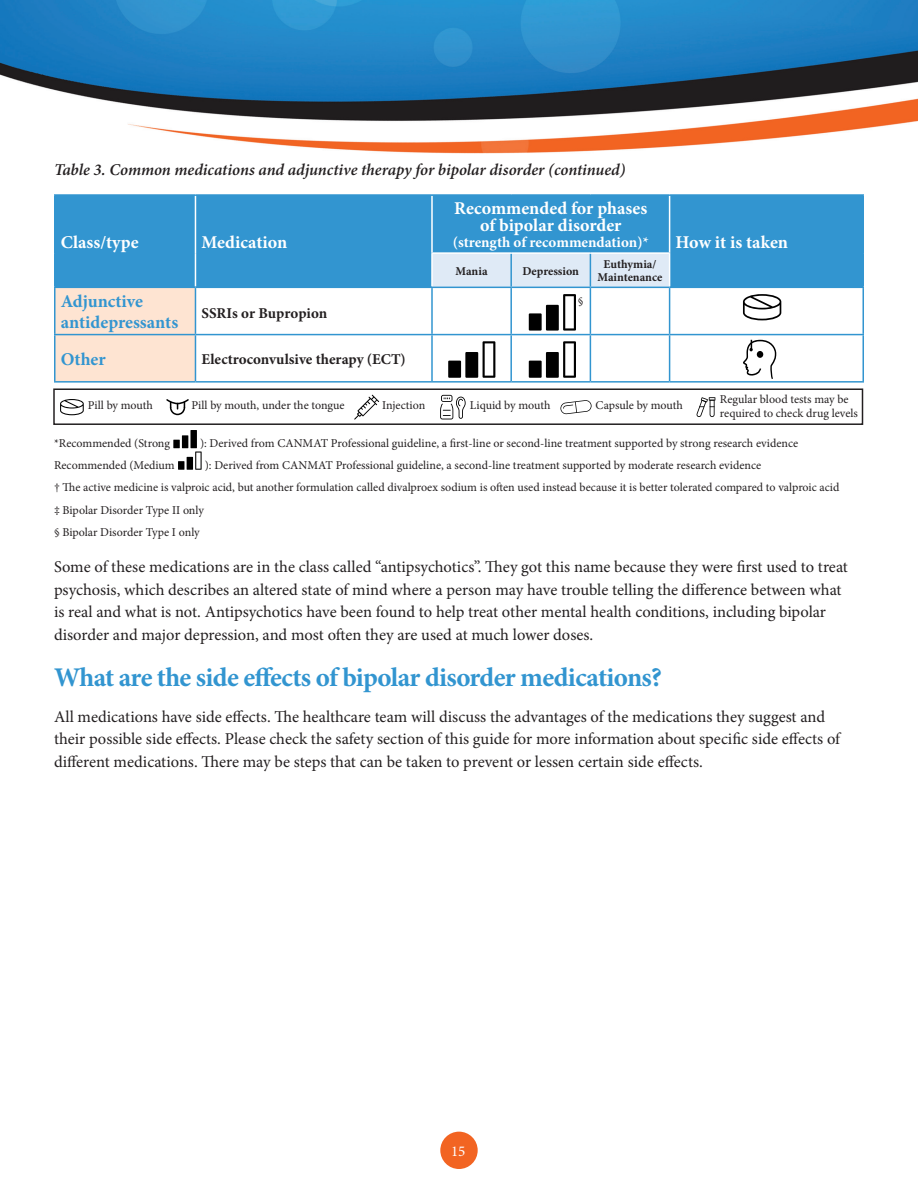
<style>
.page{position:relative;width:918px;height:1188px;background:#fff}
.page>*{position:absolute;margin:0;border:0;box-sizing:border-box;transform-origin:0 0}
.Subhead1{font:700 27px "Minion Pro";letter-spacing:-.025em;color:#3295d0}
.t1{font:700 18px/16.5px "Minion Pro";color:#fff;text-align:center}
.t2{font:700 18px/21.6px "Minion Pro";color:#3295d0}
.Body{font:16.5px/22.5px "Minion Pro";color:#231f20}
.Body-2{font:italic 600 16.5px "Minion Pro";letter-spacing:-.005em;color:#231f20}
.t3{font:700 15px "Minion Pro";color:#231f20}
.t4{font:700 15px "Minion Pro";letter-spacing:-.005em;color:#fff}
.t5{font:15px "Minion Pro";color:#fff}
.Body-3{font:12px/14.4px "Minion Pro";color:#231f20}
.t6{font:700 12px/13.5px "Minion Pro";color:#231f20;text-align:center}
</style>
<div class="page">
<img style="left:0;top:0;width:918px;height:154px">
<div style="left:440px;top:1132px;width:38px;height:37px;background:#f26422;border-radius:50%"></div>
<div style="left:56px;top:196px;width:806px;height:91px;background:#3295d0"></div>
<div style="left:433px;top:254px;width:236px;height:33px;background:#dfeaf6"></div>
<div style="left:56px;top:288px;width:139px;height:93px;background:#fee4d2"></div>
<hr style="left:195px;top:196px;width:1px;height:57px;background:#fff">
<hr style="left:195px;top:253px;width:1px;height:34px;background:#fff">
<hr style="left:431px;top:196px;width:2px;height:56px;background:#fff">
<hr style="left:669px;top:196px;width:1px;height:56px;background:#fff">
<hr style="left:431px;top:252px;width:80px;height:2px;background:#fff">
<hr style="left:431px;top:254px;width:2px;height:33px;background:#fff">
<hr style="left:511px;top:252px;width:79px;height:2px;background:#fff">
<hr style="left:590px;top:252px;width:80px;height:2px;background:#fff">
<hr style="left:669px;top:254px;width:1px;height:33px;background:#fff">
<hr style="left:54px;top:194px;width:141px;height:2px;background:#3295d0">
<hr style="left:54px;top:196px;width:2px;height:57px;background:#3295d0">
<hr style="left:195px;top:194px;width:237px;height:2px;background:#3295d0">
<hr style="left:54px;top:253px;width:2px;height:34px;background:#3295d0">
<hr style="left:432px;top:194px;width:79px;height:2px;background:#3295d0">
<hr style="left:511px;top:194px;width:79px;height:2px;background:#3295d0">
<hr style="left:590px;top:194px;width:80px;height:2px;background:#3295d0">
<hr style="left:670px;top:194px;width:194px;height:2px;background:#3295d0">
<hr style="left:862px;top:196px;width:2px;height:57px;background:#3295d0">
<hr style="left:862px;top:253px;width:2px;height:34px;background:#3295d0">
<hr style="left:54px;top:287px;width:141px;height:1px;background:#3295d0">
<hr style="left:54px;top:288px;width:2px;height:46px;background:#3295d0">
<hr style="left:195px;top:287px;width:237px;height:1px;background:#3295d0">
<hr style="left:195px;top:288px;width:1px;height:46px;background:#3295d0">
<hr style="left:432px;top:287px;width:79px;height:1px;background:#3295d0">
<hr style="left:431px;top:288px;width:2px;height:46px;background:#3295d0">
<hr style="left:511px;top:287px;width:79px;height:1px;background:#3295d0">
<hr style="left:510px;top:288px;width:2px;height:46px;background:#3295d0">
<hr style="left:590px;top:287px;width:80px;height:1px;background:#3295d0">
<hr style="left:590px;top:288px;width:1px;height:46px;background:#3295d0">
<hr style="left:670px;top:287px;width:194px;height:1px;background:#3295d0">
<hr style="left:669px;top:288px;width:1px;height:46px;background:#3295d0">
<hr style="left:862px;top:288px;width:2px;height:46px;background:#3295d0">
<hr style="left:54px;top:334px;width:141px;height:1px;background:#3295d0">
<hr style="left:54px;top:335px;width:2px;height:46px;background:#3295d0">
<hr style="left:195px;top:334px;width:237px;height:1px;background:#3295d0">
<hr style="left:195px;top:335px;width:1px;height:46px;background:#3295d0">
<hr style="left:432px;top:334px;width:79px;height:1px;background:#3295d0">
<hr style="left:431px;top:335px;width:2px;height:46px;background:#3295d0">
<hr style="left:511px;top:334px;width:79px;height:1px;background:#3295d0">
<hr style="left:510px;top:335px;width:2px;height:46px;background:#3295d0">
<hr style="left:590px;top:334px;width:80px;height:1px;background:#3295d0">
<hr style="left:590px;top:335px;width:1px;height:46px;background:#3295d0">
<hr style="left:670px;top:334px;width:194px;height:1px;background:#3295d0">
<hr style="left:669px;top:335px;width:1px;height:46px;background:#3295d0">
<hr style="left:862px;top:335px;width:2px;height:46px;background:#3295d0">
<hr style="left:54px;top:381px;width:141px;height:2px;background:#3295d0">
<hr style="left:195px;top:381px;width:237px;height:2px;background:#3295d0">
<hr style="left:432px;top:381px;width:79px;height:2px;background:#3295d0">
<hr style="left:511px;top:381px;width:79px;height:2px;background:#3295d0">
<hr style="left:590px;top:381px;width:80px;height:2px;background:#3295d0">
<hr style="left:670px;top:381px;width:194px;height:2px;background:#3295d0">
<hr style="left:510px;top:254px;width:2px;height:33px;background:#3295d0">
<hr style="left:590px;top:254px;width:1px;height:33px;background:#3295d0">
<svg style="left:743px;top:294px;width:38px;height:26px"></svg>
<svg style="left:529px;top:341px;width:47px;height:37px"></svg>
<svg style="left:173px;top:430px;width:29px;height:40px"></svg>
<svg style="left:448px;top:341px;width:47px;height:37px"></svg>
<svg style="left:529px;top:294px;width:47px;height:37px"></svg>
<svg style="left:743px;top:340px;width:33px;height:39px"></svg>
<svg style="left:60px;top:399px;width:24px;height:16px"></svg>
<svg style="left:354px;top:395px;width:25px;height:25px"></svg>
<svg style="left:560px;top:400px;width:32px;height:15px"></svg>
<svg style="left:440px;top:395px;width:26px;height:24px"></svg>
<svg style="left:166px;top:399px;width:23px;height:16px"></svg>
<svg style="left:696px;top:397px;width:19px;height:20px"></svg>
<div style="left:53px;top:388px;width:810px;height:37px;border:2px solid #231f20"></div>
<p class="Body-2" style="left:54px;top:158px;width:573px">Table 3. Common medications and adjunctive therapy for bipolar disorder (continued)</p>
<p class="t1" style="left:61px;top:233px;width:79px">Class/type</p>
<p class="t1" style="left:201px;top:233px;width:87px">Medication</p>
<p class="t2" style="left:61px;top:290px;width:119px">Adjunctive antidepressants</p>
<p class="t3" style="left:201px;top:302px;width:127px">SSRIs or Bupropion</p>
<p class="t2" style="left:61px;top:348px;width:46px">Other</p>
<p class="t3" style="left:201px;top:348px;width:206px">Electroconvulsive therapy (ECT)</p>
<p class="t1" style="left:454px;top:200px;width:194px">Recommended for phases of bipolar disorder</p>
<p class="t4" style="left:453px;top:232px;width:197px">(strength of recommendation)*</p>
<p class="t1" style="left:676px;top:233px;width:114px">How it is taken</p>
<p class="t6" style="left:456px;top:264px;width:34px">Mania</p>
<p class="t6" style="left:522px;top:264px;width:58px">Depression</p>
<p class="t6" style="left:598px;top:257px;width:66px">Euthymia/<br>Maintenance</p>
<p class="Body-3" style="left:578px;top:294px;width:7px">§</p>
<p class="Body-3" style="left:88px;top:398px;width:67px">Pill by mouth</p>
<p class="Body-3" style="left:470px;top:398px;width:82px">Liquid by mouth</p>
<p class="Body-3" style="left:596px;top:398px;width:89px">Capsule by mouth</p>
<p class="Body-3" style="left:720px;top:392px;width:139px">Regular blood tests may be required to check drug levels</p>
<p class="Body-3" style="left:192px;top:398px;width:155px">Pill by mouth, under the tongue</p>
<p class="Body-3" style="left:382px;top:398px;width:45px">Injection</p>
<p class="Body-3" style="left:54px;top:436px;width:118px">*Recommended (Strong</p>
<p class="Body-3" style="left:200px;top:436px;width:600px">): Derived from CANMAT Professional guideline, a first-line or second-line treatment supported by strong research evidence</p>
<p class="Body-3" style="left:54px;top:458px;width:122px">Recommended (Medium</p>
<p class="Body-3" style="left:205px;top:458px;width:558px">): Derived from CANMAT Professional guideline, a second-line treatment supported by moderate research evidence</p>
<p class="Body-3" style="left:54px;top:480px;width:787px">† The active medicine is valproic acid, but another formulation called divalproex sodium is often used instead because it is better tolerated compared to valproic acid</p>
<p class="Body-3" style="left:54px;top:503px;width:152px">‡ Bipolar Disorder Type II only</p>
<p class="Body-3" style="left:54px;top:525px;width:147px">§ Bipolar Disorder Type I only</p>
<p class="Body" style="left:54px;top:556px;width:795px">Some of these medications are in the class called “antipsychotics”. They got this name because they were first used to treat psychosis, which describes an altered state of mind where a person may have trouble telling the difference between what is real and what is not. Antipsychotics have been found to help treat other mental health conditions, including bipolar disorder and major depression, and most often they are used at much lower doses.</p>
<p class="Subhead1" style="left:54px;top:658px;width:610px">What are the side effects of bipolar disorder medications?</p>
<p class="Body" style="left:54px;top:705px;width:788px">All medications have side effects. The healthcare team will discuss the advantages of the medications they suggest and their possible side effects. Please check the safety section of this guide for more information about specific side effects of different medications. There may be steps that can be taken to prevent or lessen certain side effects.</p>
<p class="t5" style="left:451px;top:1141px;width:16px">15</p>
</div>
